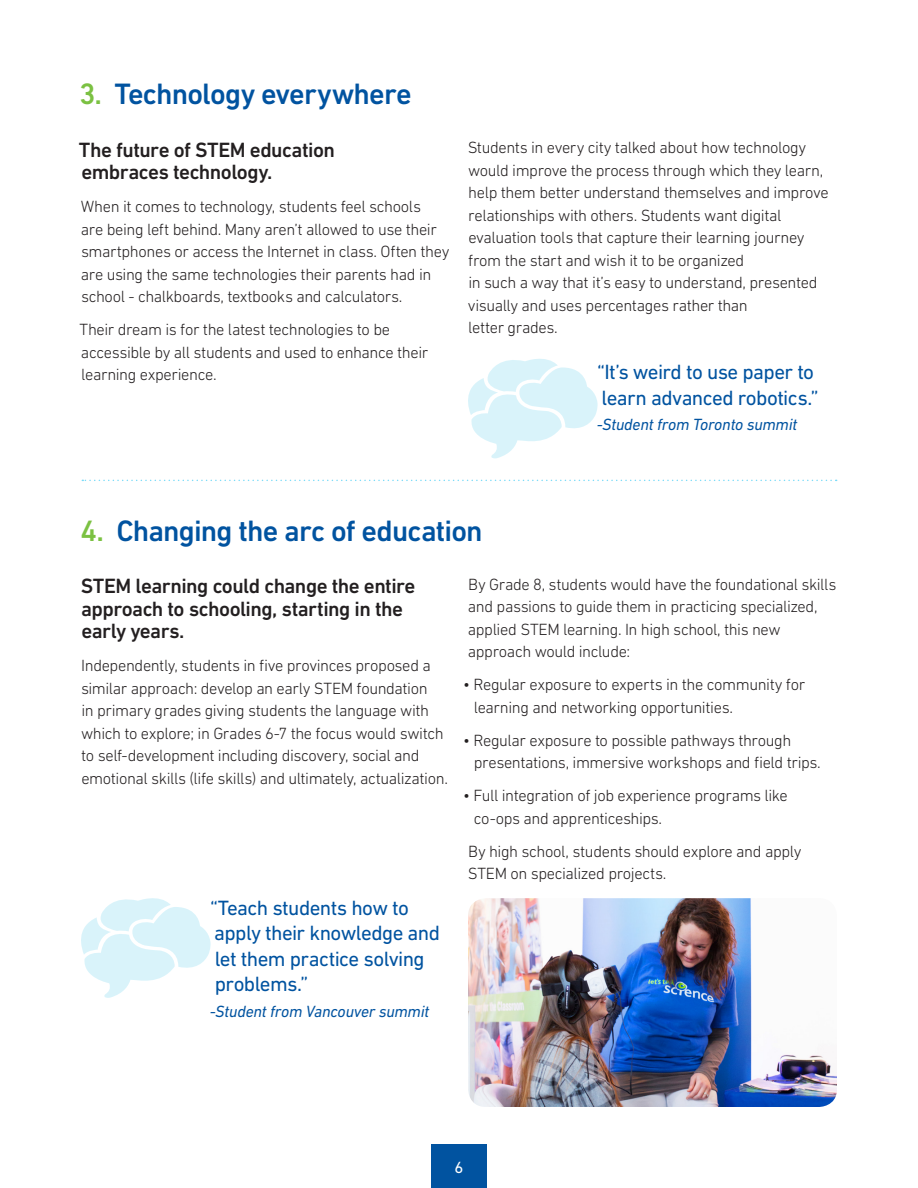
<style>
.page{position:relative;width:918px;height:1188px;background:#fff}
.page>*{position:absolute;margin:0;border:0;box-sizing:border-box;transform-origin:0 0}
.Body_Copy{font:500 30px "DIN Next W1 G";letter-spacing:-.025em;color:#0153a0}
.Body_Copy-2{font:500 21px/22.5px "DIN Next W1 G";letter-spacing:-.025em;color:#231f20}
.Body_Copy-3{font:21px/25.5px "DIN Next W1 G";letter-spacing:-.03em;color:#0153a0}
.Body_Copy-4{font:300 16.5px/22.5px "DIN Next W1 G";letter-spacing:-.025em;color:#231f20}
.Body_Copy-5{font:italic 16.5px "DIN Next W1 G";letter-spacing:-.015em;color:#0153a0}
.t1{font:16.5px "DIN Next W1 G";color:#fff}
.s1{color:#7bc142}
</style>
<div class="page">
<div style="left:431px;top:1145px;width:56px;height:43px;background:#0153a0"></div>
<svg style="left:468px;top:359px;width:130px;height:100px"></svg>
<svg style="left:81px;top:898px;width:130px;height:100px"></svg>
<svg style="left:82px;top:480px;width:755px;height:1px"></svg>
<img style="left:468px;top:898px;width:369px;height:209px">
<p class="Body_Copy" style="left:79px;top:77px;width:334px"><span class="s1">3.</span> Technology everywhere</p>
<p class="Body_Copy-2" style="left:79px;top:138px;width:258px">The future of STEM education embraces technology.</p>
<p class="Body_Copy-4" style="left:81px;top:195px;width:370px">When it comes to technology, students feel schools<br>are being left behind. Many aren’t allowed to use their smartphones or access the Internet in class. Often they are using the same technologies their parents had in school - chalkboards, textbooks and calculators.</p>
<p class="Body_Copy-4" style="left:80px;top:318px;width:350px">Their dream is for the latest technologies to be accessible by all students and used to enhance their learning experience.</p>
<p class="Body_Copy-4" style="left:468px;top:136px;width:363px">Students in every city talked about how technology would improve the process through which they learn, help them better understand themselves and improve relationships with others. Students want digital evaluation tools that capture their learning journey from the start and wish it to be organized<br>in such a way that it’s easy to understand, presented visually and uses percentages rather than<br>letter grades.</p>
<p class="Body_Copy-3" style="left:597px;top:359px;width:223px">“It’s weird to use paper to learn advanced robotics.”</p>
<p class="Body_Copy-5" style="left:597px;top:415px;width:202px">-Student from Toronto summit</p>
<p class="Body_Copy" style="left:81px;top:513px;width:404px"><span class="s1">4.</span> Changing the arc of education</p>
<p class="Body_Copy-2" style="left:81px;top:575px;width:336px">STEM learning could change the entire approach to schooling, starting in the early years.</p>
<p class="Body_Copy-4" style="left:81px;top:654px;width:369px">Independently, students in five provinces proposed a similar approach: develop an early STEM foundation<br>in primary grades giving students the language with which to explore; in Grades 6-7 the focus would switch to self-development including discovery, social and emotional skills (life skills) and ultimately, actualization.</p>
<p class="Body_Copy-3" style="left:210px;top:894px;width:231px">“Teach students how to apply their knowledge and let them practice solving problems.”</p>
<p class="Body_Copy-5" style="left:210px;top:1001px;width:221px">-Student from Vancouver summit</p>
<p class="Body_Copy-4" style="left:468px;top:573px;width:370px">By Grade 8, students would have the foundational skills and passions to guide them in practicing specialized, applied STEM learning. In high school, this new approach would include:</p>
<p class="Body_Copy-4" style="left:474px;top:673px;width:333px;text-indent:-11px">• Regular exposure to experts in the community for learning and networking opportunities.</p>
<p class="Body_Copy-4" style="left:474px;top:729px;width:349px;text-indent:-11px">• Regular exposure to possible pathways through presentations, immersive workshops and field trips.</p>
<p class="Body_Copy-4" style="left:474px;top:784px;width:316px;text-indent:-11px">• Full integration of job experience programs like co-ops and apprenticeships.</p>
<p class="Body_Copy-4" style="left:468px;top:840px;width:335px">By high school, students should explore and apply<br>STEM on specialized projects.</p>
<p class="t1" style="left:455px;top:1158px;width:10px">6</p>
</div>
